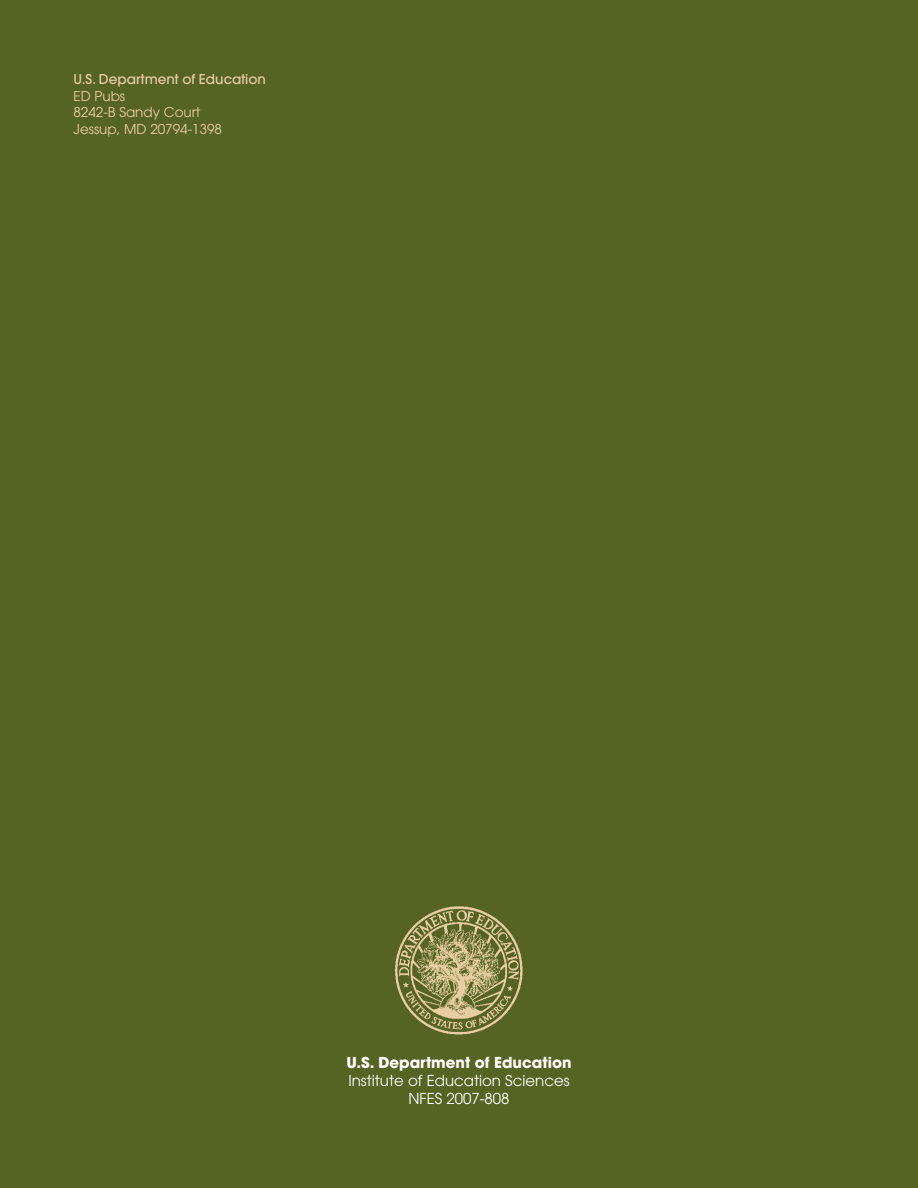
<style>
.page{position:relative;width:918px;height:1188px;background:#566423}
.page>*{position:absolute;margin:0;border:0;box-sizing:border-box;transform-origin:0 0}
.t1{font:15px/18px "Avant Garde";color:#fff;text-align:center}
.t2{font:700 15px "Avant Garde";color:#fff}
.t3{font:13.5px/16.5px "Avant Garde";color:#e7cea0}
.t4{font:500 13.5px "Avant Garde";color:#e7cea0}
</style>
<div class="page">
<img style="left:394px;top:906px;width:129px;height:129px">
<p class="t4" style="left:74px;top:71px;width:194px">U.S. Department of Education</p>
<p class="t3" style="left:74px;top:88px;width:150px">ED Pubs<br>8242-B Sandy Court<br>Jessup, MD 20794-1398</p>
<p class="t2" style="left:346px;top:1052px;width:227px">U.S. Department of Education</p>
<p class="t1" style="left:348px;top:1071px;width:223px">Institute of Education Sciences<br>NFES 2007-808</p>
</div>
